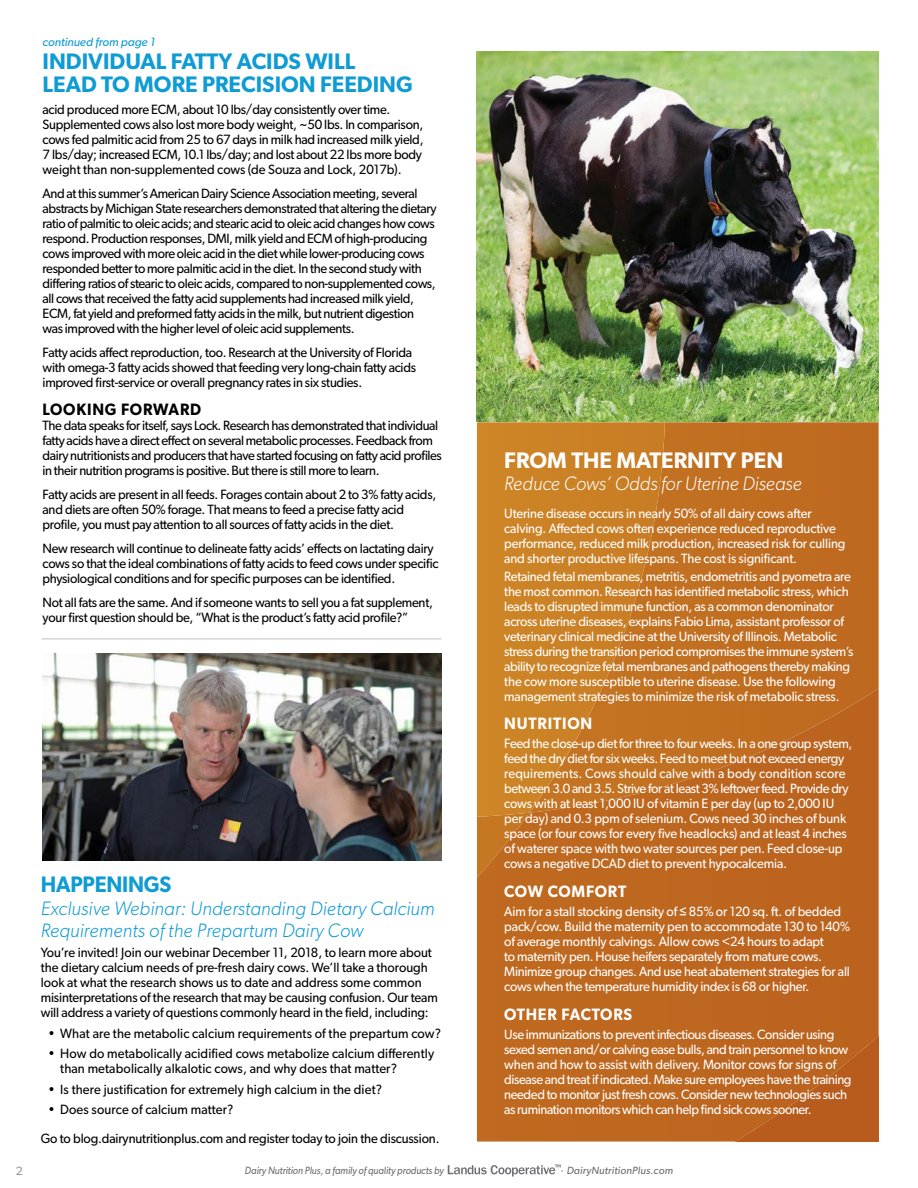
<style>
.page{position:relative;width:918px;height:1188px;background:#fff}
.page>*{position:absolute;margin:0;border:0;box-sizing:border-box;transform-origin:0 0}
.t1{font:600 22.5px/22.5px "Gibson";color:#0f9bd4}
.t2{font:600 22.5px "Gibson";color:#fff}
.t3{font:600 22.5px "Gibson";color:#0f9bd4;scale:.95 1}
.t4{font:italic 300 19.5px/22.5px "Gibson";letter-spacing:.01em;color:#0f9bd4}
.t5{font:italic 300 19.5px "Gibson";color:#fff}
.t6{font:600 16.5px "Gibson";letter-spacing:.05em;color:#fff;scale:.95 1}
.t7{font:600 16.5px "Gibson";letter-spacing:.05em;color:#000;scale:.95 1}
.t8{font:13.5px/15px "Gibson";letter-spacing:-.02em;color:#000;scale:.95 1}
.t9{font:13.5px/15px "Gibson";letter-spacing:-.02em;color:#fff;scale:.95 1}
.t10{font:13.5px/15px "Gibson";letter-spacing:.01em;color:#000;scale:.95 1}
.t11{font:italic 12px "Gibson";color:#0f9bd4}
.t12{font:12px "Gibson";color:#939598}
.t13{font:italic 10.5px "Gibson";color:#6d6e71;scale:.9 1}
.t14{font:italic 10.5px "Gibson";letter-spacing:.02em;color:#6d6e71}
.s1{font-family:"Arial"}
.s2{font-style:normal}
</style>
<div class="page">
<div style="left:665px;top:422px;width:214px;height:266px;background:#c06c20"></div>
<svg style="left:477px;top:422px;width:188px;height:266px;background:#ca8025"></svg>
<svg style="left:477px;top:688px;width:402px;height:51px;background:#c37322"></svg>
<svg style="left:477px;top:739px;width:402px;height:403px;background:#bd671f"></svg>
<svg style="left:448px;top:1164px;width:113px;height:13px"></svg>
<hr style="left:42px;top:638px;width:400px;height:2px;background:#d3d5d6">
<img style="left:477px;top:51px;width:402px;height:371px">
<img style="left:43px;top:653px;width:399px;height:208px">
<p class="t11" style="left:43px;top:35px;width:114px">continued from page 1</p>
<h1 class="t1" style="left:43px;top:50px;width:372px">INDIVIDUAL FATTY ACIDS WILL<br>LEAD TO MORE PRECISION FEEDING</h1>
<p class="t8" style="left:43px;top:102px;width:403px">acid produced more ECM, about 10 lbs/day consistently over time.<br>Supplemented cows also lost more body weight, ~50 lbs. In comparison, cows fed palmitic acid from 25 to 67 days in milk had increased milk yield, 7 lbs/day; increased ECM, 10.1 lbs/day; and lost about 22 lbs more body weight than non-supplemented cows (de Souza and Lock, 2017b).</p>
<p class="t8" style="left:43px;top:186px;width:416px">And at this summer’s American Dairy Science Association meeting, several abstracts by Michigan State researchers demonstrated that altering the dietary ratio of palmitic to oleic acids; and stearic acid to oleic acid changes how cows respond. Production responses, DMI, milk yield and ECM of high-producing cows improved with more oleic acid in the diet while lower-producing cows responded better to more palmitic acid in the diet. In the second study with differing ratios of stearic to oleic acids, compared to non-supplemented cows, all cows that received the fatty acid supplements had increased milk yield, ECM, fat yield and preformed fatty acids in the milk, but nutrient digestion was improved with the higher level of oleic acid supplements.</p>
<p class="t8" style="left:43px;top:345px;width:395px">Fatty acids affect reproduction, too. Research at the University of Florida with omega-3 fatty acids showed that feeding very long-chain fatty acids improved first-service or overall pregnancy rates in six studies.</p>
<p class="t7" style="left:43px;top:400px;width:169px">LOOKING FORWARD</p>
<p class="t8" style="left:43px;top:418px;width:422px">The data speaks for itself, says Lock. Research has demonstrated that individual fatty acids have a direct effect on several metabolic processes. Feedback from dairy nutritionists and producers that have started focusing on fatty acid profiles in their nutrition programs is positive. But there is still more to learn.</p>
<p class="t8" style="left:43px;top:487px;width:416px">Fatty acids are present in all feeds. Forages contain about 2 to 3% fatty acids, and diets are often 50% forage. That means to feed a precise fatty acid profile, you must pay attention to all sources of fatty acids in the diet.</p>
<p class="t8" style="left:43px;top:541px;width:418px">New research will continue to delineate fatty acids’ effects on lactating dairy cows so that the ideal combinations of fatty acids to feed cows under specific physiological conditions and for specific purposes can be identified.</p>
<p class="t8" style="left:43px;top:595px;width:412px">Not all fats are the same. And if someone wants to sell you a fat supplement, your first question should be, “What is the product’s fatty acid profile?”</p>
<h1 class="t3" style="left:41px;top:871px;width:139px">HAPPENINGS</h1>
<h2 class="t4" style="left:41px;top:896px;width:395px">Exclusive Webinar: Understanding Dietary Calcium<br>Requirements of the Prepartum Dairy Cow</h2>
<p class="t8" style="left:41px;top:945px;width:420px">You’re invited! Join our webinar December 11, 2018, to learn more about the dietary calcium needs of pre-fresh dairy cows. We’ll take a thorough look at what the research shows us to date and address some common misinterpretations of the research that may be causing confusion. Our team will address a variety of questions commonly heard in the field, including:</p>
<p class="t10" style="left:48px;top:1025px;width:415px">• What are the metabolic calcium requirements of the prepartum cow?</p>
<p class="t10" style="left:60px;top:1046px;width:395px;text-indent:-12px">• How do metabolically acidified cows metabolize calcium differently than metabolically alkalotic cows, and why does that matter?</p>
<p class="t10" style="left:48px;top:1081px;width:353px">• Is there justification for extremely high calcium in the diet?</p>
<p class="t8" style="left:41px;top:1095px;width:421px;line-height:28.8px;text-indent:7px">• Does source of calcium matter?<br>Go to blog.dairynutritionplus.com and register today to join the discussion.</p>
<h1 class="t2" style="left:504px;top:446px;width:280px">FROM THE MATERNITY PEN</h1>
<h2 class="t5" style="left:504px;top:472px;width:299px">Reduce Cows’ Odds for Uterine Disease</h2>
<p class="t9" style="left:504px;top:505px;width:361px">Uterine disease occurs in nearly 50% of all dairy cows after calving. Affected cows often experience reduced reproductive performance, reduced milk production, increased risk for culling and shorter productive lifespans. The cost is significant.</p>
<p class="t9" style="left:504px;top:569px;width:369px">Retained fetal membranes, metritis, endometritis and pyometra are the most common. Research has identified metabolic stress, which leads to disrupted immune function, as a common denominator across uterine diseases, explains Fabio Lima, assistant professor of veterinary clinical medicine at the University of Illinois. Metabolic stress during the transition period compromises the immune system’s ability to recognize fetal membranes and pathogens thereby making the cow more susceptible to uterine disease. Use the following management strategies to minimize the risk of metabolic stress.</p>
<p class="t6" style="left:504px;top:714px;width:94px">NUTRITION</p>
<p class="t9" style="left:504px;top:735px;width:368px">Feed the close-up diet for three to four weeks. In a one group system, feed the dry diet for six weeks. Feed to meet but not exceed energy requirements. Cows should calve with a body condition score between 3.0 and 3.5. Strive for at least 3% leftover feed. Provide dry cows with at least 1,000 IU of vitamin E per day (up to 2,000 IU per day) and 0.3 ppm of selenium. Cows need 30 inches of bunk space (or four cows for every five headlocks) and at least 4 inches of waterer space with two water sources per pen. Feed close-up cows a negative DCAD diet to prevent hypocalcemia.</p>
<p class="t6" style="left:504px;top:882px;width:130px">COW COMFORT</p>
<p class="t9" style="left:504px;top:903px;width:365px">Aim for a stall stocking density of <span class="s1">≤</span> 85% or 120 sq. ft. of bedded pack/cow. Build the maternity pen to accommodate 130 to 140% of average monthly calvings. Allow cows &lt;24 hours to adapt<br>to maternity pen. House heifers separately from mature cows.<br>Minimize group changes. And use heat abatement strategies for all cows when the temperature humidity index is 68 or higher.</p>
<p class="t6" style="left:504px;top:1005px;width:136px">OTHER FACTORS</p>
<p class="t9" style="left:504px;top:1026px;width:367px">Use immunizations to prevent infectious diseases. Consider using sexed semen and/or calving ease bulls, and train personnel to know when and how to assist with delivery. Monitor cows for signs of disease and treat if indicated. Make sure employees have the training needed to monitor just fresh cows. Consider new technologies such as rumination monitors which can help find sick cows sooner.</p>
<p class="t12" style="left:16px;top:1163px;width:9px">2</p>
<p class="t13" style="left:245px;top:1164px;width:223px">Dairy Nutrition Plus, a family of quality products by</p>
<p class="t14" style="left:561px;top:1164px;width:114px"><span class="s2">·</span> DairyNutritionPlus.com</p>
</div>
